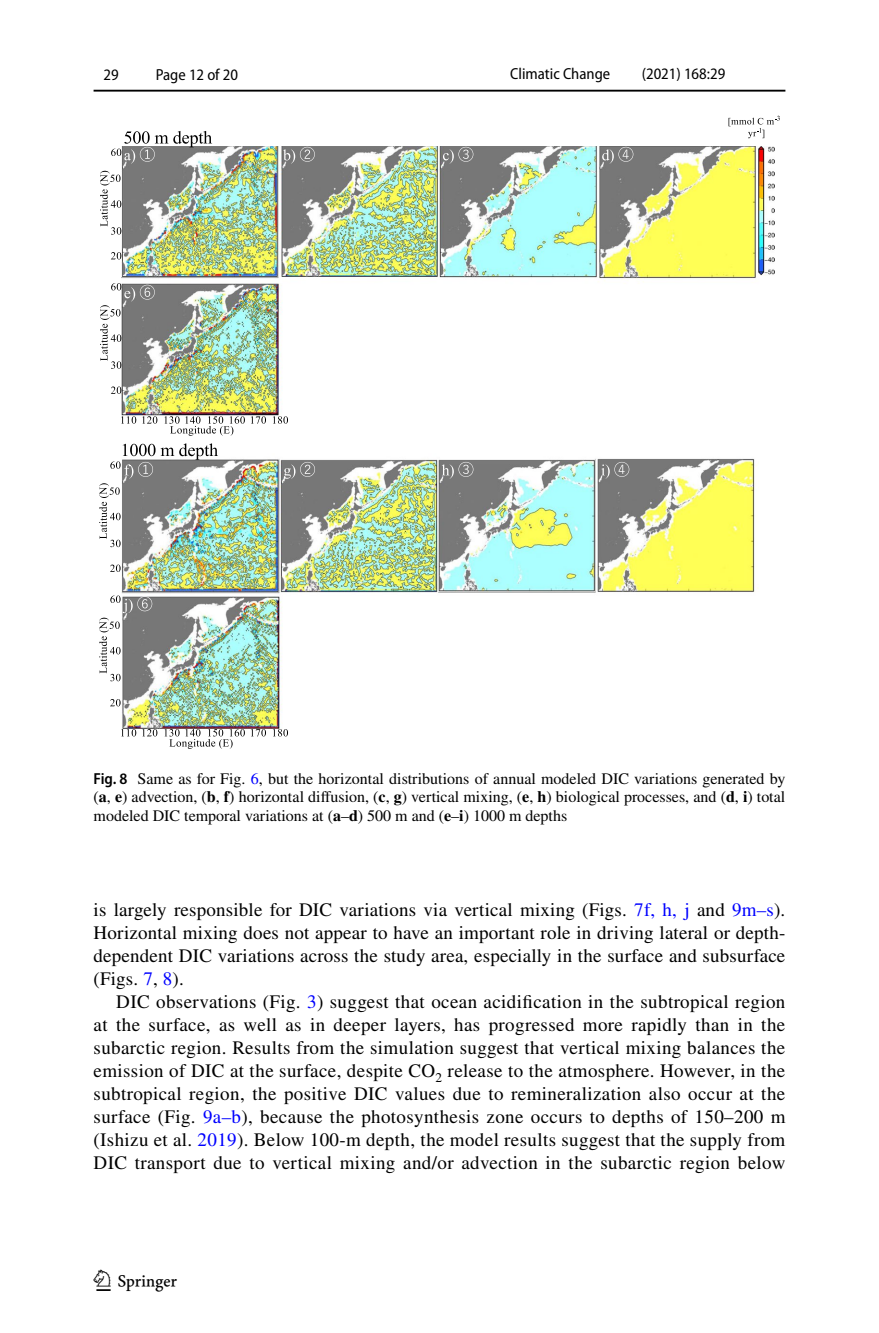
<style>
.page{position:relative;width:879px;height:1333px;background:#fff}
.page>*{position:absolute;margin:0;border:0;box-sizing:border-box;transform-origin:0 0}
.t1{font:30px "Springnew Regular 4";color:#000}
.t2{font:19px/23px "STIX";letter-spacing:.02em;color:#000;text-align:justify}
.t3{font:16px/18.4px "STIX";color:#000;text-align:justify}
.t4{font:semi-condensed 16px "Myriad Pro";color:#000}
.s1{font-family:"Myriad Pro";font-weight:600;font-stretch:semi-condensed}
.s2{color:#00f}
.s3{font-weight:700}
</style>
<div class="page">
<hr style="left:94px;top:90px;width:691px;height:2px;background:#000">
<img style="left:122px;top:146px;width:652px;height:582px">
<svg style="left:442px;top:462px;width:31px;height:16px"></svg>
<svg style="left:601px;top:462px;width:28px;height:16px"></svg>
<svg style="left:284px;top:462px;width:31px;height:16px"></svg>
<svg style="left:283px;top:147px;width:32px;height:17px"></svg>
<svg style="left:728px;top:116px;width:52px;height:22px"></svg>
<svg style="left:443px;top:147px;width:30px;height:17px"></svg>
<svg style="left:602px;top:147px;width:31px;height:17px"></svg>
<svg style="left:111px;top:131px;width:101px;height:33px"></svg>
<svg style="left:111px;top:252px;width:10px;height:7px"></svg>
<svg style="left:100px;top:171px;width:21px;height:64px"></svg>
<svg style="left:111px;top:386px;width:10px;height:8px"></svg>
<svg style="left:100px;top:283px;width:55px;height:86px"></svg>
<svg style="left:110px;top:564px;width:11px;height:8px"></svg>
<img style="left:99px;top:443px;width:119px;height:104px">
<svg style="left:110px;top:699px;width:11px;height:7px"></svg>
<svg style="left:99px;top:595px;width:53px;height:86px"></svg>
<svg style="left:121px;top:416px;width:15px;height:8px"></svg>
<svg style="left:142px;top:416px;width:15px;height:8px"></svg>
<svg style="left:251px;top:416px;width:15px;height:8px"></svg>
<svg style="left:273px;top:416px;width:15px;height:8px"></svg>
<svg style="left:164px;top:416px;width:81px;height:20px"></svg>
<svg style="left:121px;top:729px;width:15px;height:7px"></svg>
<svg style="left:142px;top:729px;width:15px;height:7px"></svg>
<svg style="left:251px;top:729px;width:15px;height:7px"></svg>
<svg style="left:273px;top:729px;width:15px;height:7px"></svg>
<svg style="left:164px;top:729px;width:81px;height:19px"></svg>
<p class="t4" style="left:103px;top:66px;width:17px">29</p>
<p class="t4" style="left:156px;top:66px;width:84px">Page 12 of 20</p>
<p class="t4" style="left:510px;top:65px;width:102px">Climatic Change</p>
<p class="t4" style="left:642px;top:65px;width:85px">(2021) 168:29</p>
<p class="t3" style="left:94px;top:770px;width:693px"><span class="s1">Fig. 8</span> Same as for Fig. <span class="s2">6</span>, but the horizontal distributions of annual modeled DIC variations generated by (<span class="s3">a</span>, <span class="s3">e</span>) advection, (<span class="s3">b</span>, <span class="s3">f</span>) horizontal diffusion, (<span class="s3">c</span>, <span class="s3">g</span>) vertical mixing, (<span class="s3">e</span>, <span class="s3">h</span>) biological processes, and (<span class="s3">d</span>, <span class="s3">i</span>) total modeled DIC temporal variations at (<span class="s3">a</span>–<span class="s3">d</span>) 500 m and (<span class="s3">e</span>–<span class="s3">i</span>) 1000 m depths</p>
<p class="t2" style="left:94px;top:899px;width:693px">is largely responsible for DIC variations via vertical mixing (Figs. <span class="s2">7f, h, j</span> and <span class="s2">9m–s</span>).<br>Horizontal mixing does not appear to have an important role in driving lateral or depth&shy;dependent DIC variations across the study area, especially in the surface and subsurface (Figs. <span class="s2">7</span>, <span class="s2">8</span>).</p>
<p class="t2" style="left:94px;top:991px;width:693px;text-indent:23px">DIC observations (Fig. <span class="s2">3</span>) suggest that ocean acidification in the subtropical region at the surface, as well as in deeper layers, has progressed more rapidly than in the subarctic region. Results from the simulation suggest that vertical mixing balances the emission of DIC at the surface, despite CO<sub>2</sub> release to the atmosphere. However, in the subtropical region, the positive DIC values due to remineralization also occur at the surface (Fig. <span class="s2">9a–b</span>), because the photosynthesis zone occurs to depths of 150–200 m (Ishizu et al. <span class="s2">2019</span>). Below 100-m depth, the model results suggest that the supply from DIC transport due to vertical mixing and/or advection in the subarctic region below</p>
<h1 class="t1" style="left:96px;top:1269px;width:83px">1 3</h1>
</div>
